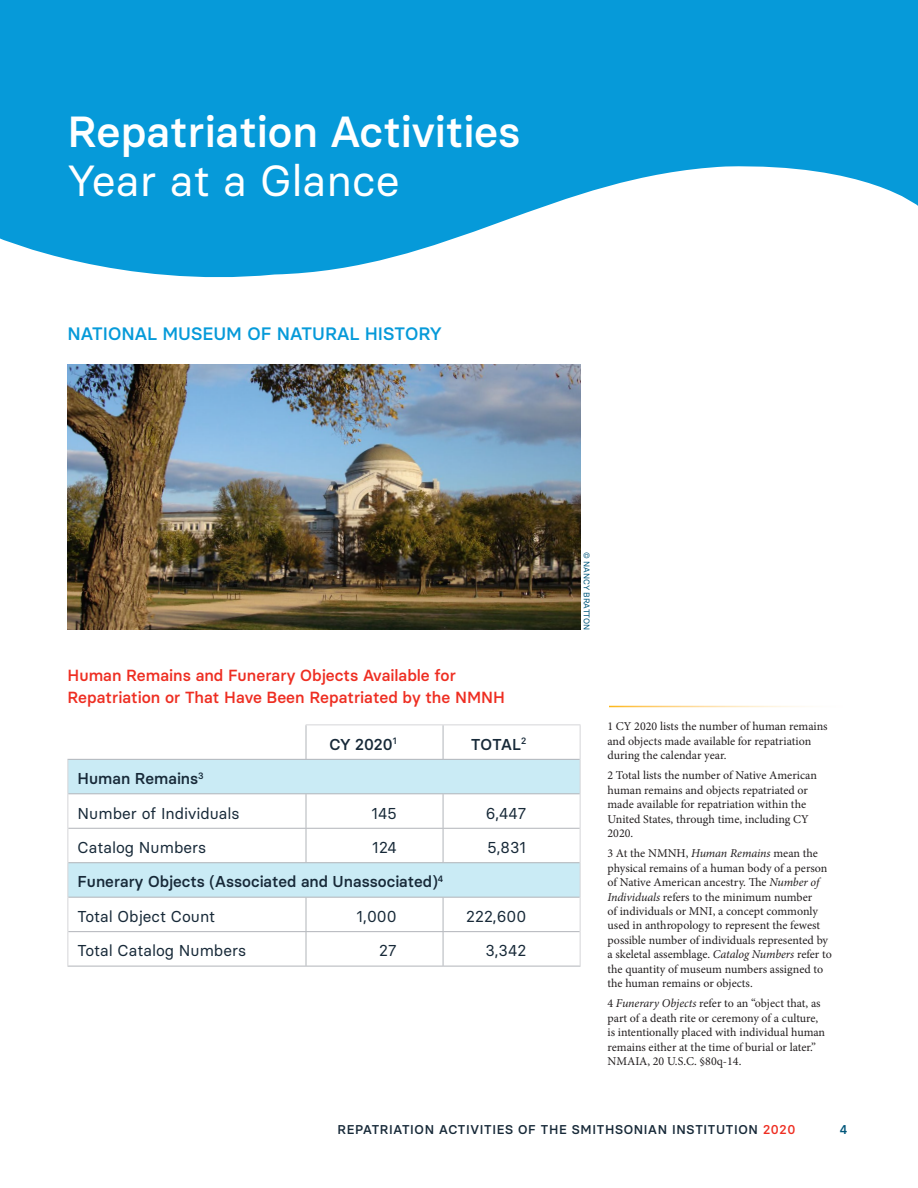
<style>
.page{position:relative;width:918px;height:1188px;background:#fff}
.page>*{position:absolute;margin:0;border:0;box-sizing:border-box;transform-origin:0 0}
.Head_1{font:500 43.5px/49.5px "Basier Circle";color:#fff}
.subhead_repat_report{font:500 18px "Basier Circle";color:#069ad9}
.subhead_2{font:500 16.2px/21.3px "Basier Circle";color:#ee2e22}
.Table_text{font:15.75px "Basier Circle";color:#172938}
.Table_text-2{font:500 15.75px "Basier Circle";color:#172938}
.t1{font:500 12.75px "Basier Circle";letter-spacing:.05em;color:#172938}
.t2{font:500 12.75px "Basier Circle";color:#00567a}
.t3{font:12px/14.4px "Minion Pro";color:#231f20}
.caption__repat{font:8.25px "Basier Circle";color:#00567a}
.s1{font-weight:400}
.s2{font-style:italic}
.s3{color:#ee2e22}
</style>
<div class="page">
<svg style="left:0;top:0;width:918px;height:278px;fill:#069ad9"></svg>
<img style="left:68px;top:364px;width:512px;height:266px">
<svg style="left:69px;top:760px;width:511px;height:137px;fill:#caebf5"></svg>
<hr style="left:306px;top:725px;width:1px;height:34px;background:#b1b4b9">
<hr style="left:443px;top:725px;width:1px;height:34px;background:#b1b4b9">
<hr style="left:68px;top:759px;width:238px;height:1px;background:#b1b4b9">
<hr style="left:306px;top:759px;width:137px;height:1px;background:#b1b4b9">
<hr style="left:443px;top:759px;width:137px;height:1px;background:#b1b4b9">
<hr style="left:68px;top:793px;width:238px;height:1px;background:#b1b4b9">
<hr style="left:306px;top:793px;width:137px;height:1px;background:#b1b4b9">
<hr style="left:306px;top:794px;width:1px;height:34px;background:#b1b4b9">
<hr style="left:443px;top:793px;width:137px;height:1px;background:#b1b4b9">
<hr style="left:443px;top:794px;width:1px;height:34px;background:#b1b4b9">
<hr style="left:68px;top:828px;width:238px;height:1px;background:#b1b4b9">
<hr style="left:306px;top:828px;width:137px;height:1px;background:#b1b4b9">
<hr style="left:306px;top:829px;width:1px;height:33px;background:#b1b4b9">
<hr style="left:443px;top:828px;width:137px;height:1px;background:#b1b4b9">
<hr style="left:443px;top:829px;width:1px;height:33px;background:#b1b4b9">
<hr style="left:68px;top:862px;width:238px;height:1px;background:#b1b4b9">
<hr style="left:306px;top:862px;width:137px;height:1px;background:#b1b4b9">
<hr style="left:443px;top:862px;width:137px;height:1px;background:#b1b4b9">
<hr style="left:68px;top:897px;width:238px;height:1px;background:#b1b4b9">
<hr style="left:306px;top:897px;width:137px;height:1px;background:#b1b4b9">
<hr style="left:306px;top:898px;width:1px;height:33px;background:#b1b4b9">
<hr style="left:443px;top:897px;width:137px;height:1px;background:#b1b4b9">
<hr style="left:443px;top:898px;width:1px;height:33px;background:#b1b4b9">
<hr style="left:68px;top:931px;width:238px;height:1px;background:#b1b4b9">
<hr style="left:306px;top:931px;width:137px;height:1px;background:#b1b4b9">
<hr style="left:306px;top:932px;width:1px;height:34px;background:#b1b4b9">
<hr style="left:443px;top:931px;width:137px;height:1px;background:#b1b4b9">
<hr style="left:443px;top:932px;width:1px;height:34px;background:#b1b4b9">
<hr style="left:68px;top:966px;width:238px;height:1px;background:#b1b4b9">
<hr style="left:306px;top:966px;width:137px;height:1px;background:#b1b4b9">
<hr style="left:443px;top:966px;width:137px;height:1px;background:#b1b4b9">
<hr style="left:306px;top:724px;width:137px;height:1px;background:#d5d5d8">
<hr style="left:443px;top:724px;width:137px;height:1px;background:#d5d5d8">
<hr style="left:580px;top:725px;width:1px;height:34px;background:#d5d5d8">
<hr style="left:68px;top:760px;width:1px;height:34px;background:#d5d5d8">
<hr style="left:580px;top:759px;width:1px;height:35px;background:#d5d5d8">
<hr style="left:68px;top:794px;width:1px;height:34px;background:#d5d5d8">
<hr style="left:580px;top:794px;width:1px;height:34px;background:#d5d5d8">
<hr style="left:68px;top:828px;width:1px;height:35px;background:#d5d5d8">
<hr style="left:580px;top:828px;width:1px;height:35px;background:#d5d5d8">
<hr style="left:68px;top:863px;width:1px;height:34px;background:#d5d5d8">
<hr style="left:580px;top:863px;width:1px;height:34px;background:#d5d5d8">
<hr style="left:68px;top:897px;width:1px;height:35px;background:#d5d5d8">
<hr style="left:580px;top:897px;width:1px;height:35px;background:#d5d5d8">
<hr style="left:68px;top:932px;width:1px;height:34px;background:#d5d5d8">
<hr style="left:580px;top:932px;width:1px;height:34px;background:#d5d5d8">
<p class="Head_1" style="left:68px;top:106px;width:455px">Repatriation Activities<br><span class="s1">Year at a Glance</span></p>
<p class="subhead_repat_report" style="left:68px;top:322px;width:376px">NATIONAL MUSEUM OF NATURAL HISTORY</p>
<p class="subhead_2" style="left:68px;top:665px;width:439px">Human Remains and Funerary Objects Available for<br>Repatriation or That Have Been Repatriated by the NMNH</p>
<p class="Table_text-2" style="left:330px;top:734px;width:69px">CY 2020<sup>1</sup></p>
<p class="Table_text-2" style="left:471px;top:734px;width:57px">TOTAL<sup>2</sup></p>
<p class="Table_text-2" style="left:78px;top:769px;width:128px">Human Remains<sup>3</sup></p>
<p class="Table_text" style="left:78px;top:803px;width:163px">Number of Individuals</p>
<p class="Table_text" style="left:371px;top:803px;width:27px">145</p>
<p class="Table_text" style="left:486px;top:803px;width:42px">6,447</p>
<p class="Table_text" style="left:78px;top:838px;width:130px">Catalog Numbers</p>
<p class="Table_text" style="left:372px;top:838px;width:26px">124</p>
<p class="Table_text" style="left:488px;top:838px;width:40px">5,831</p>
<p class="Table_text-2" style="left:78px;top:872px;width:367px">Funerary Objects (Associated and Unassociated)<sup>4</sup></p>
<p class="Table_text" style="left:78px;top:906px;width:139px">Total Object Count</p>
<p class="Table_text" style="left:357px;top:906px;width:42px">1,000</p>
<p class="Table_text" style="left:466px;top:906px;width:62px">222,600</p>
<p class="Table_text" style="left:78px;top:941px;width:170px">Total Catalog Numbers</p>
<p class="Table_text" style="left:379px;top:941px;width:19px">27</p>
<p class="Table_text" style="left:485px;top:941px;width:42px">3,342</p>
<p class="caption__repat" style="left:592px;top:552px;width:80px;rotate:90deg">© NANCY BRATTON</p>
<p class="t3" style="left:608px;top:719px;width:222px">1 CY 2020 lists the number of human remains and objects made available for repatriation during the calendar year.</p>
<p class="t3" style="left:608px;top:768px;width:211px">2 Total lists the number of Native American human remains and objects repatriated or made available for repatriation within the United States, through time, including CY 2020.</p>
<p class="t3" style="left:608px;top:846px;width:226px">3 At the NMNH, <span class="s2">Human Remains</span> mean the physical remains of a human body of a person of Native American ancestry. The <span class="s2">Number of Individuals</span> refers to the minimum number<br>of individuals or MNI, a concept commonly used in anthropology to represent the fewest possible number of individuals represented by a skeletal assemblage. <span class="s2">Catalog Numbers</span> refer to the quantity of museum numbers assigned to the human remains or objects.</p>
<p class="t3" style="left:608px;top:996px;width:219px">4 <span class="s2">Funerary Objects</span> refer to an “object that, as part of a death rite or ceremony of a culture, is intentionally placed with individual human remains either at the time of burial or later.” NMAIA, 20 U.S.C. §80q-14.</p>
<p class="t1" style="left:338px;top:1122px;width:459px">REPATRIATION ACTIVITIES OF THE SMITHSONIAN INSTITUTION <span class="s3">2020</span></p>
<p class="t2" style="left:840px;top:1122px;width:9px">4</p>
</div>
